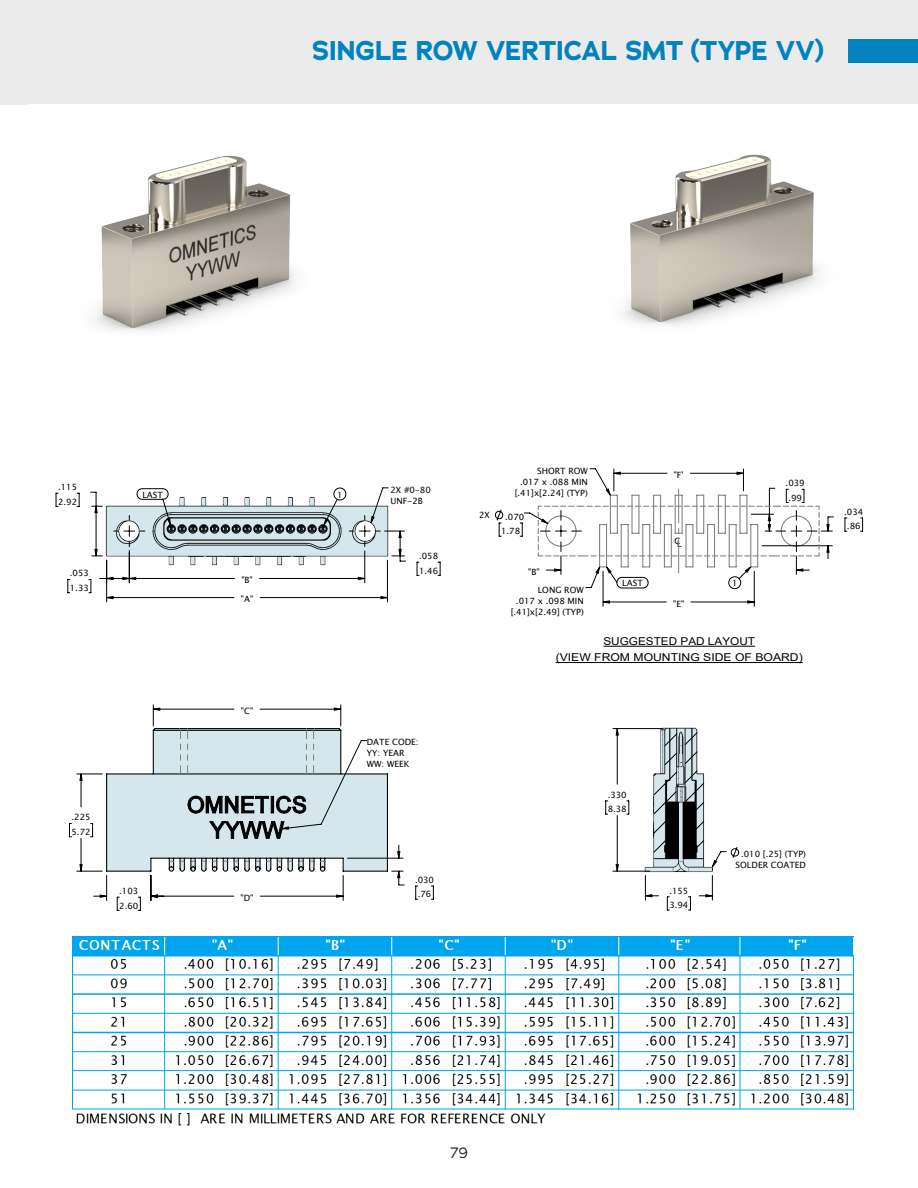
<style>
.page{position:relative;width:918px;height:1188px;background:#fff}
.page>*{position:absolute;margin:0;border:0;box-sizing:border-box;transform-origin:0 0}
.t1{font:700 27px "Adrianna";letter-spacing:-.02em;color:#0083bf}
.t2{font:15px "Adrianna";color:#231f20}
.t3{font:10.8px/16.4px "Arial";color:#000;text-align:center;scale:1.09 1}
.t4{font:8.55px/14.5px "Lucida Sans Unicode";color:#000}
</style>
<div class="page">
<div style="left:0;top:0;width:918px;height:104px;background:#ecebec"></div>
<div style="left:848px;top:40px;width:70px;height:23px;background:#0083bf"></div>
<img style="left:94px;top:155px;width:202px;height:177px">
<img style="left:622px;top:154px;width:197px;height:171px">
<img style="left:72px;top:936px;width:782px;height:190px">
<svg style="left:845px;top:518px;width:2px;height:14px"></svg>
<svg style="left:861px;top:518px;width:2px;height:14px"></svg>
<svg style="left:80px;top:506px;width:723px;height:391px"></svg>
<svg style="left:538px;top:468px;width:295px;height:136px"></svg>
<svg style="left:106px;top:727px;width:283px;height:145px;background:#c7d4d9"></svg>
<svg style="left:653px;top:732px;width:52px;height:121px;background:#8a9396"></svg>
<p class="t1" style="left:312px;top:33px;width:514px">SINGLE ROW VERTICAL SMT (TYPE VV)</p>
<p class="t4" style="left:58px;top:480px;width:21px">.115<br>2.92</p>
<p class="t4" style="left:391px;top:485px;width:42px;line-height:10.9px">2X #0-80<br>UNF-2B</p>
<p class="t4" style="left:142px;top:487px;width:22px">LAST</p>
<p class="t4" style="left:337px;top:487px;width:7px">1</p>
<p class="t4" style="left:70px;top:566px;width:21px">.053<br>1.33</p>
<p class="t4" style="left:72px;top:810px;width:21px">.225<br>5.72</p>
<p class="t4" style="left:119px;top:884px;width:21px">.103<br>2.60</p>
<p class="t4" style="left:241px;top:573px;width:13px">"B"</p>
<p class="t4" style="left:241px;top:592px;width:14px">"A"</p>
<p class="t4" style="left:241px;top:704px;width:14px">"C"</p>
<p class="t4" style="left:241px;top:891px;width:14px">"D"</p>
<p class="t4" style="left:419px;top:549px;width:21px">.058<br>1.46</p>
<p class="t4" style="left:367px;top:736px;width:53px;line-height:10.9px">DATE CODE:<br>YY: YEAR<br>WW: WEEK</p>
<p class="t4" style="left:415px;top:873px;width:21px;text-align:center">.030 .76</p>
<p class="t4" style="left:515px;top:466px;width:75px;line-height:10.9px;text-align:right">SHORT ROW<br>.017 x .088 MIN [.41]x[2.24] (TYP)</p>
<p class="t4" style="left:479px;top:508px;width:12px">2X</p>
<p class="t4" style="left:501px;top:510px;width:25px;text-align:center">.070<br>1.78</p>
<p class="t4" style="left:528px;top:565px;width:13px">"B"</p>
<p class="t4" style="left:511px;top:585px;width:75px;line-height:10.9px;text-align:right">LONG ROW<br>.017 x .098 MIN [.41]x[2.49] (TYP)</p>
<p class="t4" style="left:674px;top:468px;width:11px">"F'</p>
<p class="t4" style="left:674px;top:536px;width:9px">CL</p>
<p class="t4" style="left:622px;top:576px;width:22px">LAST</p>
<p class="t4" style="left:732px;top:576px;width:7px">1</p>
<p class="t4" style="left:673px;top:597px;width:13px">"E"</p>
<p class="t4" style="left:786px;top:476px;width:21px;text-align:center">.039 .99</p>
<p class="t3" style="left:556px;top:633px;width:228px">SUGGESTED PAD LAYOUT<br>(VIEW FROM MOUNTING SIDE OF BOARD)</p>
<p class="t4" style="left:844px;top:505px;width:21px;text-align:center">.034 .86</p>
<p class="t4" style="left:608px;top:787px;width:21px">.330<br>8.38</p>
<p class="t4" style="left:669px;top:883px;width:21px">.155<br>3.94</p>
<p class="t4" style="left:736px;top:849px;width:72px;line-height:10.9px;text-align:right">.010 [.25] (TYP)<br>SOLDER COATED</p>
<h2 class="t2" style="left:450px;top:1143px;width:19px">79</h2>
</div>
